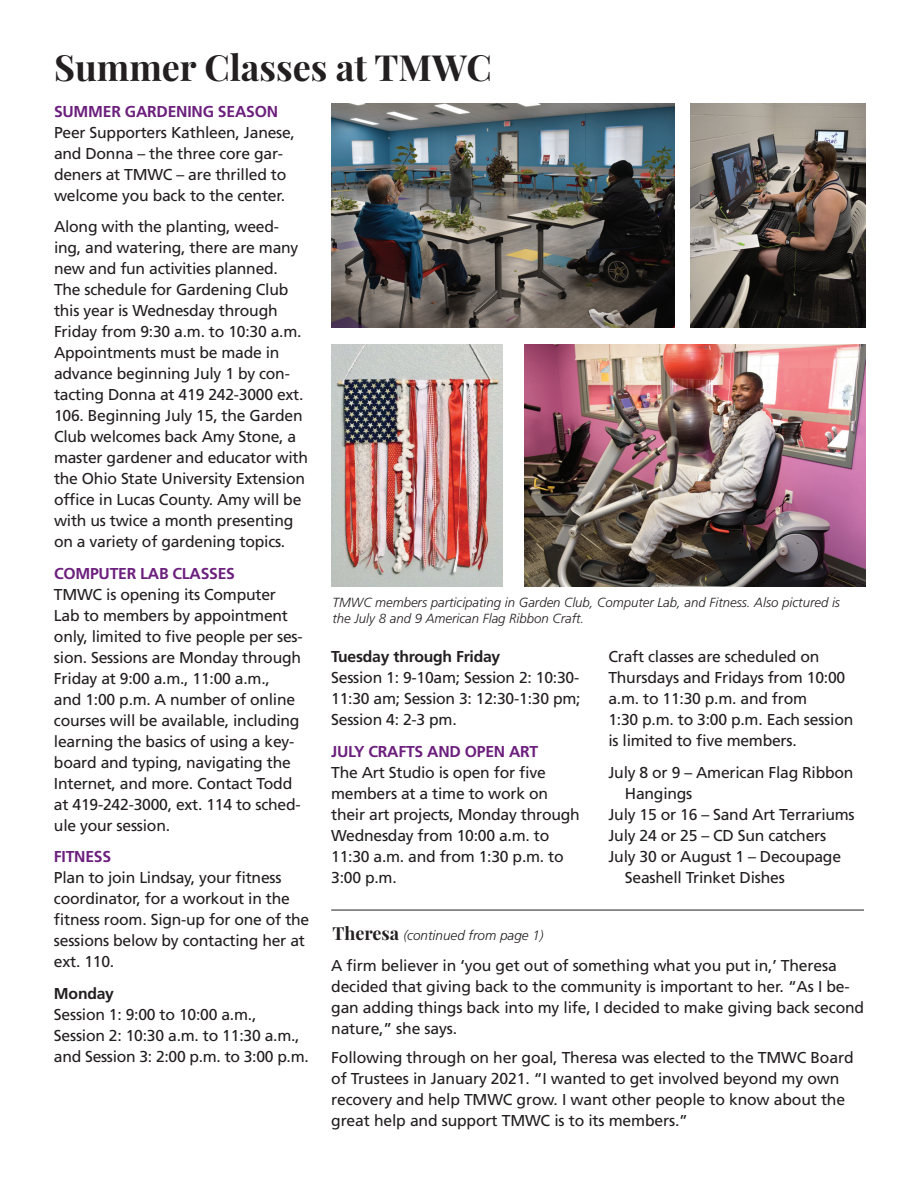
<style>
.page{position:relative;width:918px;height:1188px;background:#fff}
.page>*{position:absolute;margin:0;border:0;box-sizing:border-box;transform-origin:0 0}
.t1{font:700 36px "Playfair Display";color:#231f20}
.t2{font:15.75px/21px "Frutiger";letter-spacing:-.015em;color:#231f20}
.t3{font:700 15.75px "Frutiger";letter-spacing:-.015em;color:#6c1f7d}
.t4{font:700 15.75px "Frutiger";letter-spacing:-.015em;color:#231f20}
.t5{font:italic 300 13.5px "Frutiger";color:#231f20}
.t6{font:italic 300 13.2px/15.9px "Frutiger";color:#231f20}
.s1{font-family:"Playfair Display";font-weight:700;font-style:normal;font-size:18px}
</style>
<div class="page">
<img style="left:331px;top:344px;width:172px;height:243px">
<hr style="left:331px;top:910px;width:533px;height:1px;background:#231f20">
<img style="left:331px;top:103px;width:343px;height:225px">
<img style="left:690px;top:103px;width:175px;height:225px">
<img style="left:524px;top:344px;width:341px;height:243px">
<h1 class="t1" style="left:54px;top:45px;width:440px">Summer Classes at TMWC</h1>
<p class="t3" style="left:54px;top:102px;width:226px">SUMMER GARDENING SEASON</p>
<p class="t2" style="left:54px;top:122px;width:243px">Peer Supporters Kathleen, Janese, and Donna – the three core gar&shy;deners at TMWC – are thrilled to welcome you back to the center.</p>
<p class="t2" style="left:54px;top:216px;width:256px">Along with the planting, weed&shy;ing, and watering, there are many new and fun activities planned.<br>The schedule for Gardening Club this year is Wednesday through<br>Friday from 9:30 a.m. to 10:30 a.m.<br>Appointments must be made in advance beginning July 1 by con&shy;tacting Donna at 419 242-3000 ext.<br>106. Beginning July 15, the Garden<br>Club welcomes back Amy Stone, a master gardener and educator with the Ohio State University Extension office in Lucas County. Amy will be with us twice a month presenting on a variety of gardening topics.</p>
<p class="t3" style="left:54px;top:564px;width:181px">COMPUTER LAB CLASS ES</p>
<p class="t2" style="left:54px;top:584px;width:250px">TMWC is opening its Computer<br>Lab to members by appointment only, limited to five people per ses&shy;sion. Sessions are Monday through<br>Friday at 9:00 a.m., 11:00 a.m.,<br>and 1:00 p.m. A number of online courses will be available, including learning the basics of using a key&shy;board and typing, navigating the<br>Internet, and more. Contact Todd at 419-242-3000, ext. 114 to sched&shy;ule your session.</p>
<p class="t3" style="left:54px;top:848px;width:49px">FITNESS</p>
<p class="t2" style="left:54px;top:867px;width:257px">Plan to join Lindsay, your fitness coordinator, for a workout in the fitness room. Sign-up for one of the sessions below by contacting her at ext. 110.</p>
<p class="t4" style="left:54px;top:984px;width:62px">MONDAY</p>
<p class="t2" style="left:54px;top:1004px;width:256px">Session 1: 9:00 to 10:00 a.m.,<br>Session 2: 10:30 a.m. to 11:30 a.m., and Session 3: 2:00 p.m. to 3:00 p.m.</p>
<p class="t6" style="left:333px;top:595px;width:509px">TMWC members participating in Garden Club, Computer Lab, and Fitness. Also pictured is the July 8 and 9 American Flag Ribbon Craft.</p>
<p class="t2" style="left:608px;top:646px;width:246px">Craft classes are scheduled on<br>Thursdays and Fridays from 10:00 a.m. to 11:30 p.m. and from<br>1:30 p.m. to 3:00 p.m. Each session is limited to five members.</p>
<p class="t2" style="left:608px;top:762px;width:247px">July 8 or 9 – American Flag Ribbon</p>
<p class="t2" style="left:625px;top:783px;width:69px">Hangings</p>
<p class="t2" style="left:608px;top:804px;width:248px">July 15 or 16 – Sand Art Terrariums</p>
<p class="t2" style="left:608px;top:825px;width:219px">July 24 or 25 – CD Sun catchers</p>
<p class="t2" style="left:608px;top:846px;width:234px">July 30 or August 1 – Decoupage</p>
<p class="t2" style="left:625px;top:867px;width:161px">Seashell Trinket Dishes</p>
<p class="t4" style="left:331px;top:648px;width:171px">TUESDAY THROUGH FRIDAY</p>
<p class="t2" style="left:331px;top:667px;width:251px;text-align:justify">Session 1: 9-10am; Session 2: 10:30- 11:30 am; Session 3: 12:30-1:30 pm; Session 4: 2-3 pm.</p>
<p class="t3" style="left:331px;top:742px;width:208px">JULY CRAFTS AND OPEN ART</p>
<p class="t2" style="left:331px;top:762px;width:250px">The Art Studio is open for five members at a time to work on their art projects, Monday through<br>Wednesday from 10:00 a.m. to<br>11:30 a.m. and from 1:30 p.m. to<br>3:00 p.m.</p>
<p class="t5" style="left:333px;top:928px;width:213px"><span class="s1">Theresa</span> (continued from page 1)</p>
<p class="t2" style="left:331px;top:955px;width:535px">A firm believer in ‘you get out of something what you put in,’ Theresa decided that giving back to the community is important to her. “As I be&shy;gan adding things back into my life, I decided to make giving back second nature,” she says.</p>
<p class="t2" style="left:331px;top:1047px;width:524px">Following through on her goal, Theresa was elected to the TMWC Board of Trustees in January 2021. “I wanted to get involved beyond my own recovery and help TMWC grow. I want other people to know about the great help and support TMWC is to its members.”</p>
</div>
